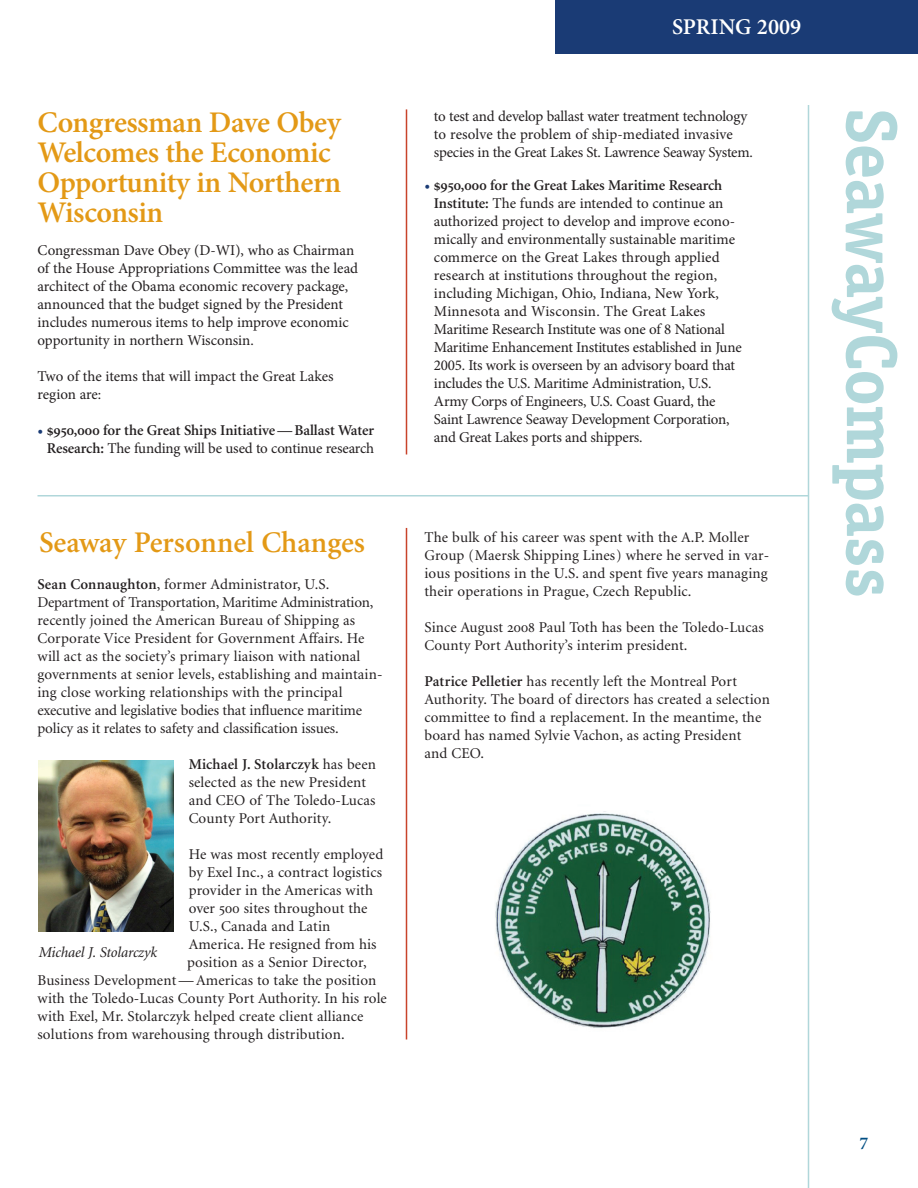
<style>
.page{position:relative;width:918px;height:1188px;background:#fff}
.page>*{position:absolute;margin:0;border:0;box-sizing:border-box;transform-origin:0 0}
.t1{font:700 72px "Officina Serif";letter-spacing:-.02em;color:#b0d7da}
.t2{font:600 30px/30px "Minion Pro";letter-spacing:-.015em;color:#e39916}
.t3{font:600 30px "Minion EDO";color:#e39916}
.t4{font:600 22.5px "Minion Pro";color:#fff}
.t5{font:600 18px "Minion Pro";color:#004e83}
.t6{font:15px/18px "Minion EDO";letter-spacing:.01em;color:#231f20}
.t7{font:15px/18px "Minion Pro";letter-spacing:-.01em;color:#231f20}
.t8{font:600 15px "Minion EDO";letter-spacing:-.005em;color:#231f20}
.t9{font:italic 15px "Minion EDO";letter-spacing:-.01em;color:#231f20}
.s1{font-family:"Minion Pro";font-weight:400;color:#1a3b75}
.s2{font-family:"Minion EDO";font-weight:600}
.s3{font-weight:600}
</style>
<div class="page">
<hr style="left:406px;top:109px;width:1px;height:345px;background:#c8432b">
<div style="left:555px;top:0;width:363px;height:54px;background:#1a3b75"></div>
<hr style="left:808px;top:105px;width:1px;height:1083px;background:#b0d7da">
<hr style="left:38px;top:495px;width:771px;height:1px;background:#b0d7da">
<img style="left:39px;top:760px;width:135px;height:172px">
<hr style="left:406px;top:528px;width:1px;height:512px;background:#c8432b">
<img style="left:495px;top:811px;width:216px;height:217px">
<h2 class="t2" style="left:38px;top:110px;width:305px">Congressman Dave Obey<br>Welcomes the Economic<br>Opportunity in Northern<br>Wisconsin</h2>
<p class="t7" style="left:38px;top:242px;width:322px">Congressman Dave Obey (D-WI), who as Chairman of the House Appropriations Committee was the lead architect of the Obama economic recovery package, announced that the budget signed by the President includes numerous items to help improve economic opportunity in northern Wisconsin.</p>
<p class="t7" style="left:38px;top:368px;width:298px">Two of the items that will impact the Great Lakes region are:</p>
<p class="t8" style="left:38px;top:424px;width:338px"><span class="s1">•</span> $950,000 for the Great Ships Initiative—Ballast Water</p>
<p class="t7" style="left:47px;top:440px;width:329px"><span class="s2">Research:</span> The funding will be used to continue research</p>
<h2 class="t3" style="left:39px;top:530px;width:328px">Seaway Personnel Changes</h2>
<p class="t6" style="left:38px;top:576px;width:346px"><span class="s3">Sean Connaughton</span>, former Administrator, U.S.<br>Department of Transportation, Maritime Administration, recently joined the American Bureau of Shipping as Corporate Vice President for Government Affairs. He will act as the society’s primary liaison with national governments at senior levels, establishing and maintain&shy;ing close working relationships with the principal executive and legislative bodies that influence maritime policy as it relates to safety and classification issues.</p>
<p class="t6" style="left:189px;top:756px;width:189px"><span class="s3">Michael J. Stolarczyk</span> has been selected as the new President and CEO of The Toledo-Lucas<br>County Port Authority.</p>
<p class="t6" style="left:189px;top:846px;width:196px">He was most recently employed</p>
<p class="t6" style="left:189px;top:864px;width:195px">by Exel Inc., a contract logistics</p>
<p class="t6" style="left:189px;top:882px;width:186px">provider in the Americas with</p>
<p class="t6" style="left:189px;top:900px;width:180px">over 500 sites throughout the</p>
<p class="t6" style="left:189px;top:918px;width:143px">U.S., Canada and Latin</p>
<p class="t6" style="left:189px;top:936px;width:189px">America. He resigned from his</p>
<p class="t6" style="left:187px;top:954px;width:181px">position as a Senior Director,</p>
<p class="t6" style="left:38px;top:972px;width:340px">Business Development—Americas to take the position</p>
<p class="t6" style="left:38px;top:990px;width:351px">with the Toledo-Lucas County Port Authority. In his role</p>
<p class="t6" style="left:38px;top:1008px;width:327px">with Exel, Mr. Stolarczyk helped create client alliance</p>
<p class="t6" style="left:38px;top:1026px;width:309px">solutions from warehousing through distribution.</p>
<p class="t9" style="left:39px;top:946px;width:120px">Michael J. Stolarczyk</p>
<h3 class="t4" style="left:672px;top:18px;width:131px">SPRING 2009</h3>
<p class="t7" style="left:434px;top:109px;width:320px">to test and develop ballast water treatment technology to resolve the problem of ship-mediated invasive species in the Great Lakes St. Lawrence Seaway System.</p>
<p class="t8" style="left:424px;top:180px;width:299px"><span class="s1">•</span> $950,000 for the Great Lakes Maritime Research</p>
<p class="t7" style="left:434px;top:196px;width:309px"><span class="s2">Institute:</span> The funds are intended to continue an authorized project to develop and improve econo&shy;mically and environmentally sustainable maritime commerce on the Great Lakes through applied research at institutions throughout the region, including Michigan, Ohio, Indiana, New York, Minnesota and Wisconsin. The Great Lakes Maritime Research Institute was one of 8 National Maritime Enhancement Institutes established in June 2005. Its work is overseen by an advisory board that includes the U.S. Maritime Administration, U.S.<br>Army Corps of Engineers, U.S. Coast Guard, the Saint Lawrence Seaway Development Corporation, and Great Lakes ports and shippers.</p>
<p class="t6" style="left:424px;top:529px;width:346px">The bulk of his career was spent with the A.P. Moller Group (Maersk Shipping Lines) where he served in var&shy;ious positions in the U.S. and spent five years managing their operations in Prague, Czech Republic.</p>
<p class="t6" style="left:424px;top:619px;width:341px">Since August 2008 Paul Toth has been the Toledo-Lucas<br>County Port Authority’s interim president.</p>
<p class="t6" style="left:424px;top:673px;width:347px"><span class="s3">Patrice Pelletier</span> has recently left the Montreal Port Authority. The board of directors has created a selection committee to find a replacement. In the meantime, the board has named Sylvie Vachon, as acting President<br>and CEO.</p>
<h1 class="t1" style="left:899px;top:108px;width:492px;rotate:90deg">SeawayCompass</h1>
<p class="t5" style="left:860px;top:1136px;width:10px">7</p>
</div>
